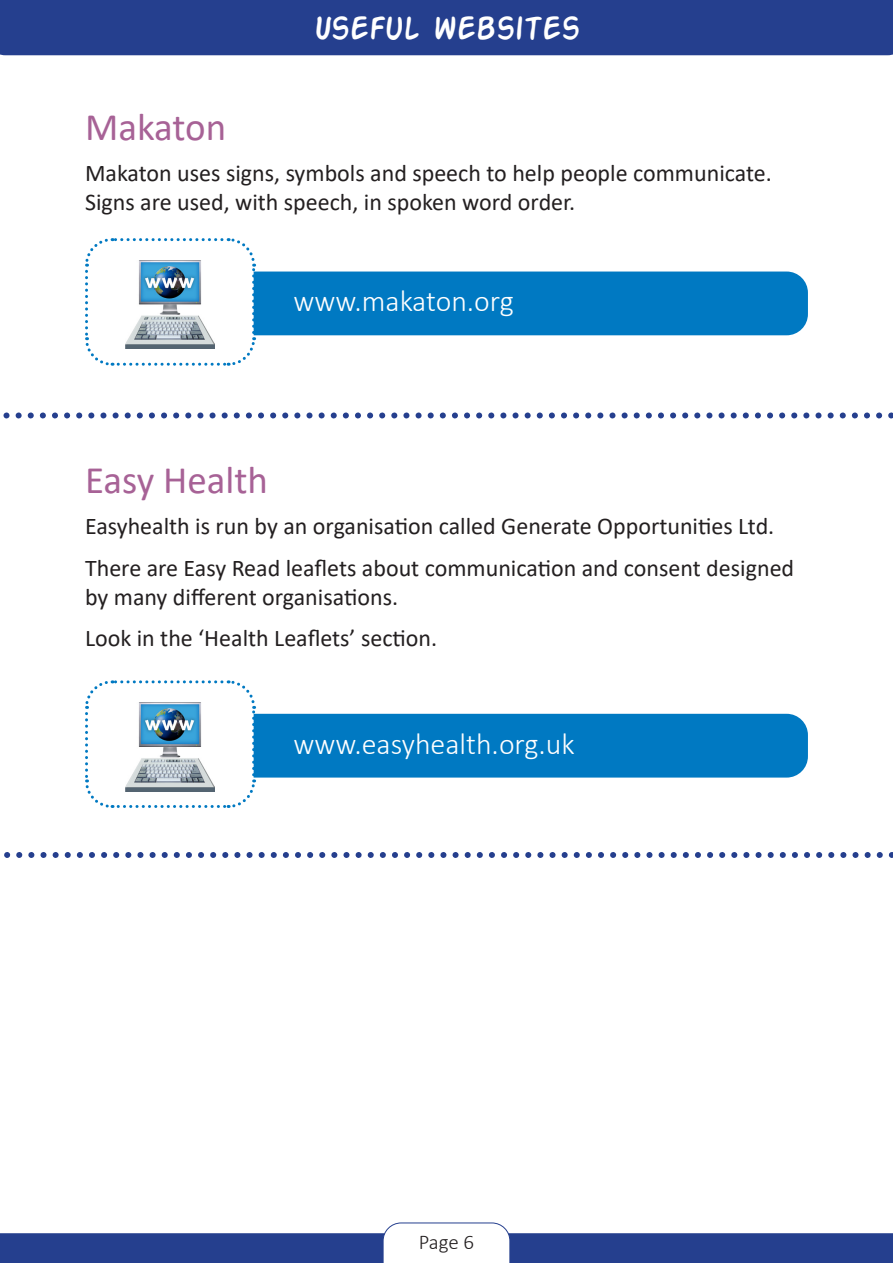
<style>
.page{position:relative;width:893px;height:1263px;background:#fff}
.page>*{position:absolute;margin:0;border:0;box-sizing:border-box;transform-origin:0 0}
.t1{font:39px "Calibri";color:#a76296}
.t2{font:36px "Action Man";color:#fff}
.t3{font:300 30px "Calibri";color:#fff}
.t4{font:24px/41.5px "Calibri";color:#231f20}
.t5{font:300 21px "Calibri";color:#231f20}
</style>
<div class="page">
<div style="left:191px;top:272px;width:617px;height:63px;background:#0079c2;border-radius:21px"></div>
<div style="left:191px;top:714px;width:617px;height:63px;background:#0079c2;border-radius:21px"></div>
<svg style="left:85px;top:238px;width:172px;height:128px"></svg>
<svg style="left:85px;top:680px;width:172px;height:128px"></svg>
<div style="left:121px;top:250px;width:108px;height:104px;background:#fff"></div>
<img style="left:126px;top:261px;width:88px;height:88px">
<div style="left:121px;top:692px;width:108px;height:104px;background:#fff"></div>
<img style="left:126px;top:703px;width:88px;height:88px">
<svg style="left:3px;top:412px;width:890px;height:6px"></svg>
<svg style="left:4px;top:852px;width:889px;height:6px"></svg>
<svg style="left:0;top:1222px;width:893px;height:41px"></svg>
<div style="left:0;top:0;width:893px;height:55px;background:#253f8e"></div>
<h2 class="t2" style="left:313px;top:4px;width:268px">USEFUL WEBSITES</h2>
<h1 class="t1" style="left:85px;top:100px;width:143px">Makaton</h1>
<p class="t4" style="left:85px;top:158px;width:688px;line-height:28.8px">Makaton uses signs, symbols and speech to help people communicate.<br>Signs are used, with speech, in spoken word order.</p>
<p class="t3" style="left:293px;top:283px;width:222px">www.makaton.org</p>
<h1 class="t1" style="left:85px;top:453px;width:184px">Easy Health</h1>
<p class="t4" style="left:85px;top:505px;width:711px">Easyhealth is run by an organisation called Generate Opportunities Ltd.<br>There are Easy Read leaflets about communication and consent designed</p>
<p class="t4" style="left:85px;top:575px;width:354px">by many different organisations.<br>Look in the ‘Health Leaflets’ section.</p>
<p class="t3" style="left:293px;top:725px;width:283px">www.easyhealth.org.uk</p>
<p class="t5" style="left:419px;top:1229px;width:57px">Page 6</p>
</div>
